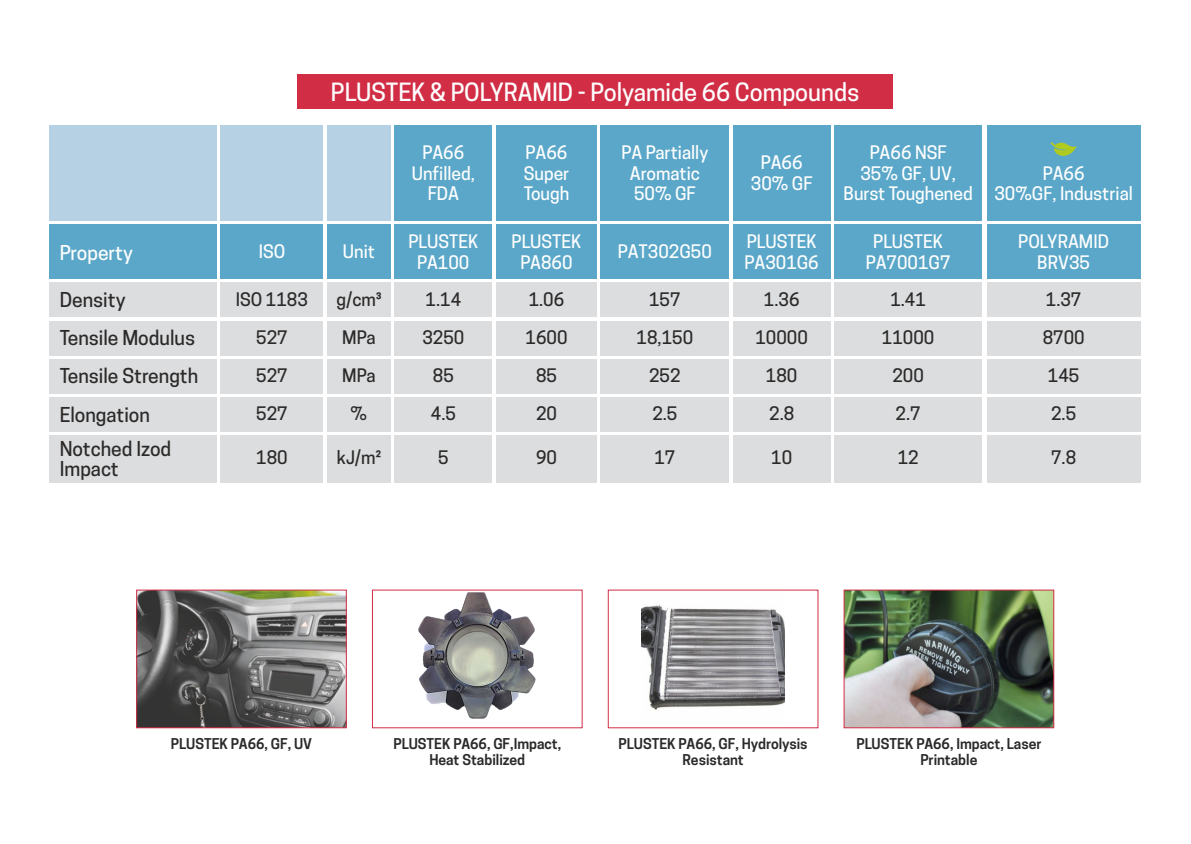
<style>
.page{position:relative;width:1191px;height:844px;background:#fff}
.page>*{position:absolute;margin:0;border:0;box-sizing:border-box;transform-origin:0 0}
.t1{font:23.62px "Coo Hew";color:#fefefe}
.t2{font:19.25px/20.3px "Coo Hew";color:#2b2a29}
.t3{font:19.25px "Coo Hew";color:#fefefe}
.t4{font:17.5px/20.5px "Coo Hew";color:#fefefe;text-align:center}
.t5{font:500 17.5px "Cooper Hewitt";color:#2b2a29}
.t6{font:600 14px/16.4px "Cooper Hewitt";color:#2b2a29;text-align:center}
</style>
<div class="page">
<div style="left:297px;top:74px;width:596px;height:35px;background:#d12e46"></div>
<img style="left:138px;top:591px;width:207px;height:135px">
<div style="left:136px;top:589px;width:211px;height:139px;border:1px solid #d12e46"></div>
<img style="left:641px;top:604px;width:143px;height:106px">
<img style="left:419px;top:592px;width:117px;height:126px">
<img style="left:845px;top:591px;width:207px;height:135px">
<div style="left:843px;top:589px;width:211px;height:139px;border:1px solid #d12e46"></div>
<div style="left:394px;top:125px;width:98px;height:96px;background:#5aa7c9"></div>
<div style="left:49px;top:125px;width:168px;height:96px;background:#b7d1e4"></div>
<div style="left:327px;top:125px;width:64px;height:96px;background:#b7d1e4"></div>
<div style="left:733px;top:125px;width:97px;height:96px;background:#5aa7c9"></div>
<div style="left:600px;top:125px;width:129px;height:96px;background:#5aa7c9"></div>
<div style="left:496px;top:125px;width:101px;height:96px;background:#5aa7c9"></div>
<div style="left:986px;top:125px;width:154px;height:96px;background:#5aa7c9"></div>
<svg style="left:1050px;top:142px;width:26px;height:14px"></svg>
<div style="left:834px;top:125px;width:148px;height:96px;background:#5aa7c9"></div>
<div style="left:220px;top:125px;width:103px;height:96px;background:#b7d1e4"></div>
<div style="left:394px;top:224px;width:98px;height:55px;background:#5aa7c9"></div>
<div style="left:49px;top:224px;width:168px;height:55px;background:#5aa7c9"></div>
<div style="left:327px;top:224px;width:64px;height:55px;background:#5aa7c9"></div>
<div style="left:733px;top:224px;width:97px;height:55px;background:#5aa7c9"></div>
<div style="left:600px;top:224px;width:129px;height:55px;background:#5aa7c9"></div>
<div style="left:496px;top:224px;width:101px;height:55px;background:#5aa7c9"></div>
<div style="left:986px;top:224px;width:154px;height:55px;background:#5aa7c9"></div>
<div style="left:834px;top:224px;width:148px;height:55px;background:#5aa7c9"></div>
<div style="left:220px;top:224px;width:103px;height:55px;background:#5aa7c9"></div>
<div style="left:394px;top:282px;width:98px;height:35px;background:#dcdddf"></div>
<div style="left:49px;top:282px;width:168px;height:35px;background:#dcdddf"></div>
<div style="left:327px;top:282px;width:64px;height:35px;background:#dcdddf"></div>
<div style="left:733px;top:282px;width:97px;height:35px;background:#dcdddf"></div>
<div style="left:600px;top:282px;width:129px;height:35px;background:#dcdddf"></div>
<div style="left:496px;top:282px;width:101px;height:35px;background:#dcdddf"></div>
<div style="left:986px;top:282px;width:154px;height:35px;background:#dcdddf"></div>
<div style="left:834px;top:282px;width:148px;height:35px;background:#dcdddf"></div>
<div style="left:220px;top:282px;width:103px;height:35px;background:#dcdddf"></div>
<div style="left:394px;top:359px;width:98px;height:34px;background:#dcdddf"></div>
<div style="left:49px;top:359px;width:168px;height:34px;background:#dcdddf"></div>
<div style="left:327px;top:359px;width:64px;height:34px;background:#dcdddf"></div>
<div style="left:733px;top:359px;width:97px;height:34px;background:#dcdddf"></div>
<div style="left:600px;top:359px;width:129px;height:34px;background:#dcdddf"></div>
<div style="left:496px;top:359px;width:101px;height:34px;background:#dcdddf"></div>
<div style="left:986px;top:359px;width:154px;height:34px;background:#dcdddf"></div>
<div style="left:834px;top:359px;width:148px;height:34px;background:#dcdddf"></div>
<div style="left:220px;top:359px;width:103px;height:34px;background:#dcdddf"></div>
<div style="left:394px;top:320px;width:98px;height:35px;background:#dcdddf"></div>
<div style="left:49px;top:320px;width:168px;height:35px;background:#dcdddf"></div>
<div style="left:327px;top:320px;width:64px;height:35px;background:#dcdddf"></div>
<div style="left:733px;top:320px;width:97px;height:35px;background:#dcdddf"></div>
<div style="left:600px;top:320px;width:129px;height:35px;background:#dcdddf"></div>
<div style="left:496px;top:320px;width:101px;height:35px;background:#dcdddf"></div>
<div style="left:986px;top:320px;width:154px;height:35px;background:#dcdddf"></div>
<div style="left:834px;top:320px;width:148px;height:35px;background:#dcdddf"></div>
<div style="left:220px;top:320px;width:103px;height:35px;background:#dcdddf"></div>
<div style="left:394px;top:397px;width:98px;height:34px;background:#dcdddf"></div>
<div style="left:49px;top:397px;width:168px;height:34px;background:#dcdddf"></div>
<div style="left:327px;top:397px;width:64px;height:34px;background:#dcdddf"></div>
<div style="left:733px;top:397px;width:97px;height:34px;background:#dcdddf"></div>
<div style="left:600px;top:397px;width:129px;height:34px;background:#dcdddf"></div>
<div style="left:496px;top:397px;width:101px;height:34px;background:#dcdddf"></div>
<div style="left:986px;top:397px;width:154px;height:34px;background:#dcdddf"></div>
<div style="left:834px;top:397px;width:148px;height:34px;background:#dcdddf"></div>
<div style="left:220px;top:397px;width:103px;height:34px;background:#dcdddf"></div>
<div style="left:394px;top:435px;width:98px;height:47px;background:#dcdddf"></div>
<div style="left:49px;top:435px;width:168px;height:47px;background:#dcdddf"></div>
<div style="left:327px;top:435px;width:64px;height:47px;background:#dcdddf"></div>
<div style="left:733px;top:435px;width:97px;height:47px;background:#dcdddf"></div>
<div style="left:600px;top:435px;width:129px;height:47px;background:#dcdddf"></div>
<div style="left:496px;top:435px;width:101px;height:47px;background:#dcdddf"></div>
<div style="left:986px;top:435px;width:154px;height:47px;background:#dcdddf"></div>
<div style="left:834px;top:435px;width:148px;height:47px;background:#dcdddf"></div>
<div style="left:220px;top:435px;width:103px;height:47px;background:#dcdddf"></div>
<h1 class="t1" style="left:331px;top:83px;width:530px">PLUSTEK &amp; POLYRAMID - Polyamide 66 Compounds</h1>
<p class="t4" style="left:621px;top:144px;width:88px">PA Partially<br>Aromatic<br>50% GF</p>
<p class="t4" style="left:412px;top:144px;width:65px">PA66<br>Unfilled,<br>FDA</p>
<p class="t4" style="left:751px;top:155px;width:63px">PA66<br>30% GF</p>
<p class="t4" style="left:523px;top:144px;width:47px;text-align:justify">PA66<br>Super Tough</p>
<p class="t4" style="left:843px;top:144px;width:131px">PA66 NSF<br>35% GF, UV,<br>Burst Toughened</p>
<p class="t4" style="left:994px;top:165px;width:140px">PA66<br>30%GF, Industrial</p>
<p class="t3" style="left:60px;top:245px;width:75px">Property</p>
<p class="t4" style="left:343px;top:244px;width:34px">Unit</p>
<p class="t4" style="left:744px;top:233px;width:76px;text-align:left">PLUSTEK<br>PA301G6</p>
<p class="t4" style="left:408px;top:233px;width:72px">PLUSTEK<br>PA100</p>
<p class="t4" style="left:511px;top:233px;width:71px">PLUSTEK<br>PA860</p>
<p class="t4" style="left:1018px;top:233px;width:92px">POLYRAMID<br>BRV35</p>
<p class="t4" style="left:866px;top:233px;width:86px">PLUSTEK<br>PA7001G7</p>
<p class="t4" style="left:259px;top:244px;width:28px">ISO</p>
<p class="t4" style="left:618px;top:244px;width:95px">PAT302G50</p>
<p class="t2" style="left:60px;top:292px;width:67px">Density</p>
<p class="t5" style="left:236px;top:293px;width:74px">ISO 1183</p>
<p class="t5" style="left:336px;top:293px;width:46px">g/cm³</p>
<p class="t5" style="left:425px;top:293px;width:37px">1.14</p>
<p class="t5" style="left:529px;top:293px;width:37px">1.06</p>
<p class="t5" style="left:649px;top:293px;width:33px">157</p>
<p class="t5" style="left:764px;top:293px;width:37px">1.36</p>
<p class="t5" style="left:890px;top:293px;width:37px">1.41</p>
<p class="t5" style="left:1045px;top:293px;width:37px">1.37</p>
<p class="t2" style="left:60px;top:330px;width:137px">Tensile Modulus</p>
<p class="t5" style="left:256px;top:331px;width:33px">527</p>
<p class="t5" style="left:342px;top:331px;width:35px">MPa</p>
<p class="t5" style="left:422px;top:331px;width:44px">3250</p>
<p class="t5" style="left:525px;top:331px;width:43px">1600</p>
<p class="t5" style="left:636px;top:331px;width:58px">18,150</p>
<p class="t5" style="left:755px;top:331px;width:54px">10000</p>
<p class="t5" style="left:882px;top:331px;width:54px">11000</p>
<p class="t5" style="left:1042px;top:331px;width:43px">8700</p>
<p class="t2" style="left:60px;top:368px;width:140px">Tensile Strength</p>
<p class="t5" style="left:256px;top:369px;width:33px">527</p>
<p class="t5" style="left:342px;top:369px;width:35px">MPa</p>
<p class="t5" style="left:433px;top:369px;width:22px">85</p>
<p class="t5" style="left:536px;top:369px;width:22px">85</p>
<p class="t5" style="left:649px;top:369px;width:33px">252</p>
<p class="t5" style="left:766px;top:369px;width:33px">180</p>
<p class="t5" style="left:892px;top:369px;width:33px">200</p>
<p class="t5" style="left:1048px;top:369px;width:33px">145</p>
<p class="t2" style="left:60px;top:406px;width:92px">Elongation</p>
<p class="t5" style="left:256px;top:406px;width:33px">527</p>
<p class="t5" style="left:351px;top:406px;width:18px">%</p>
<p class="t5" style="left:431px;top:406px;width:27px">4.5</p>
<p class="t5" style="left:536px;top:406px;width:22px">20</p>
<p class="t5" style="left:652px;top:406px;width:27px">2.5</p>
<p class="t5" style="left:769px;top:406px;width:27px">2.8</p>
<p class="t5" style="left:895px;top:406px;width:27px">2.7</p>
<p class="t5" style="left:1051px;top:406px;width:27px">2.5</p>
<p class="t5" style="left:438px;top:450px;width:12px">5</p>
<p class="t2" style="left:60px;top:440px;width:113px">Notched Izod<br>Impact</p>
<p class="t5" style="left:256px;top:450px;width:33px">180</p>
<p class="t5" style="left:337px;top:450px;width:46px">kJ/m²</p>
<p class="t5" style="left:536px;top:450px;width:22px">90</p>
<p class="t5" style="left:654px;top:450px;width:22px">17</p>
<p class="t5" style="left:771px;top:450px;width:22px">10</p>
<p class="t5" style="left:897px;top:450px;width:22px">12</p>
<p class="t5" style="left:1051px;top:450px;width:27px">7.8</p>
<p class="t6" style="left:171px;top:737px;width:143px">PLUSTEK PA66, GF, UV</p>
<p class="t6" style="left:393px;top:737px;width:169px">PLUSTEK PA66, GF,Impact,<br>Heat Stabilized</p>
<p class="t6" style="left:618px;top:737px;width:191px">PLUSTEK PA66, GF, Hydrolysis<br>Resistant</p>
<p class="t6" style="left:856px;top:737px;width:187px">PLUSTEK PA66, Impact, Laser<br>Printable</p>
</div>
